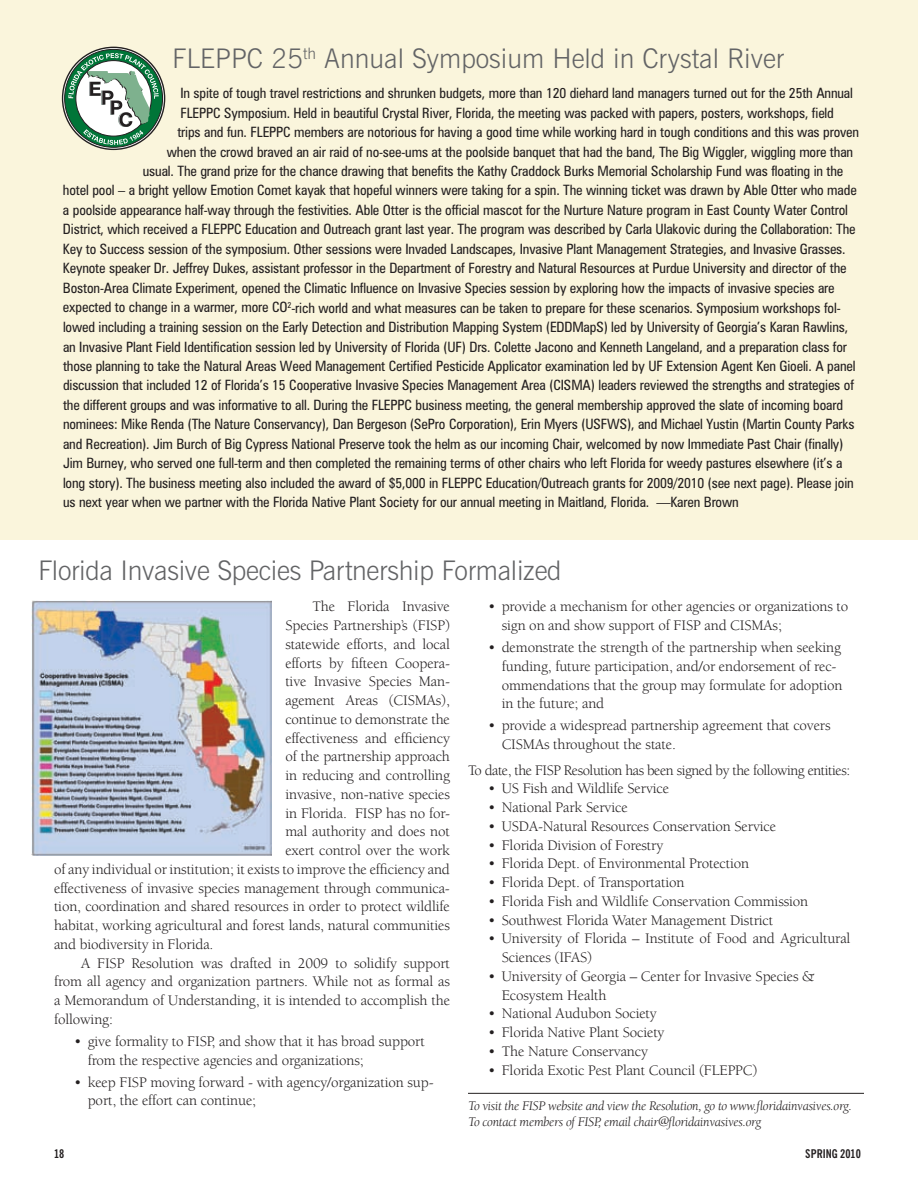
<style>
.page{position:relative;width:918px;height:1188px;background:#fff}
.page>*{position:absolute;margin:0;border:0;box-sizing:border-box;transform-origin:0 0}
.t1{font:300 27px "News Gothic BT";letter-spacing:-.01em;color:#636466}
.t2{font:15px/18.8px "Berkeley";letter-spacing:-.01em;color:#231f20}
.t3{font:15px "Berkeley";letter-spacing:-.03em;color:#231f20}
.t4{font:condensed 14.25px "Zurich BT";letter-spacing:-.01em;color:#231f20}
.t5{font:italic 13.5px/16.5px "Berkeley";letter-spacing:-.02em;color:#231f20}
.t6{font:700 condensed 12px "News Gothic BT";color:#231f20}
</style>
<div class="page">
<hr style="left:468px;top:1093px;width:396px;height:1px;background:#231f20">
<img style="left:32px;top:600px;width:240px;height:255px">
<div style="left:0;top:0;width:918px;height:540px;background:#faf5dc"></div>
<svg style="left:65px;top:49px;width:98px;height:98px"></svg>
<svg style="left:68px;top:53px;width:91px;height:92px;background:#93b5a0"></svg>
<h1 class="t1" style="left:172px;top:42px;width:613px">FLEPPC 25<sup>th</sup> Annual Symposium Held in Crystal River</h1>
<p class="t4" style="left:180px;top:84px;width:674px">In spite of tough travel restrictions and shrunken budgets, more than 120 diehard land managers turned out for the 25th Annual</p>
<p class="t4" style="left:180px;top:104px;width:655px">FLEPPC Symposium. Held in beautiful Crystal River, Florida, the meeting was packed with papers, posters, workshops, field</p>
<p class="t4" style="left:177px;top:123px;width:683px">trips and fun. FLEPPC members are notorious for having a good time while working hard in tough conditions and this was proven</p>
<p class="t4" style="left:167px;top:143px;width:688px">when the crowd braved an air raid of no-see-ums at the poolside banquet that had the band, The Big Wiggler, wiggling more than</p>
<p class="t4" style="left:143px;top:162px;width:702px">usual. The grand prize for the chance drawing that benefits the Kathy Craddock Burks Memorial Scholarship Fund was floating in the</p>
<p class="t4" style="left:63px;top:182px;width:795px">hotel pool – a bright yellow Emotion Comet kayak that hopeful winners were taking for a spin. The winning ticket was drawn by Able Otter who made</p>
<p class="t4" style="left:63px;top:201px;width:787px">a poolside appearance half-way through the festivities. Able Otter is the official mascot for the Nurture Nature program in East County Water Control</p>
<p class="t4" style="left:63px;top:221px;width:794px">District, which received a FLEPPC Education and Outreach grant last year. The program was described by Carla Ulakovic during the Collaboration: The</p>
<p class="t4" style="left:63px;top:240px;width:784px">Key to Success session of the symposium. Other sessions were Invaded Landscapes, Invasive Plant Management Strategies, and Invasive Grasses.</p>
<p class="t4" style="left:63px;top:260px;width:785px">Keynote speaker Dr. Jeffrey Dukes, assistant professor in the Department of Forestry and Natural Resources at Purdue University and director of the</p>
<p class="t4" style="left:63px;top:279px;width:773px">Boston-Area Climate Experiment, opened the Climatic Influence on Invasive Species session by exploring how the impacts of invasive species are</p>
<p class="t4" style="left:63px;top:299px;width:779px">expected to change in a warmer, more CO<sup>2</sup>-rich world and what measures can be taken to prepare for these scenarios. Symposium workshops fol-</p>
<p class="t4" style="left:63px;top:318px;width:787px">lowed including a training session on the Early Detection and Distribution Mapping System (EDDMapS) led by University of Georgia’s Karan Rawlins,</p>
<p class="t4" style="left:63px;top:338px;width:786px">an Invasive Plant Field Identification session led by University of Florida (UF) Drs. Colette Jacono and Kenneth Langeland, and a preparation class for</p>
<p class="t4" style="left:63px;top:357px;width:794px">those planning to take the Natural Areas Weed Management Certified Pesticide Applicator examination led by UF Extension Agent Ken Gioeli. A panel</p>
<p class="t4" style="left:63px;top:377px;width:793px">discussion that included 12 of Florida’s 15 Cooperative Invasive Species Management Area (CISMA) leaders reviewed the strengths and strategies of</p>
<p class="t4" style="left:63px;top:396px;width:782px">the different groups and was informative to all. During the FLEPPC business meeting, the general membership approved the slate of incoming board</p>
<p class="t4" style="left:63px;top:416px;width:793px">nominees: Mike Renda (The Nature Conservancy), Dan Bergeson (SePro Corporation), Erin Myers (USFWS), and Michael Yustin (Martin County Parks</p>
<p class="t4" style="left:63px;top:435px;width:782px">and Recreation). Jim Burch of Big Cypress National Preserve took the helm as our incoming Chair, welcomed by now Immediate Past Chair (finally)</p>
<p class="t4" style="left:63px;top:455px;width:781px">Jim Burney, who served one full-term and then completed the remaining terms of other chairs who left Florida for weedy pastures elsewhere (it’s a</p>
<p class="t4" style="left:63px;top:474px;width:792px">long story). The business meeting also included the award of $5,000 in FLEPPC Education/Outreach grants for 2009/2010 (see next page). Please join</p>
<p class="t4" style="left:63px;top:494px;width:677px">us next year when we partner with the Florida Native Plant Society for our annual meeting in Maitland, Florida. —Karen Brown</p>
<h1 class="t1" style="left:38px;top:554px;width:525px">Florida Invasive Species Partnership Formalized</h1>
<p class="t2" style="left:312px;top:598px;width:139px">The Florida Invasive</p>
<p class="t2" style="left:285px;top:616px;width:166px">Species Partnership’s (FISP)</p>
<p class="t2" style="left:285px;top:635px;width:166px">statewide efforts, and local</p>
<p class="t2" style="left:285px;top:654px;width:166px">efforts by fifteen Coopera-</p>
<p class="t2" style="left:285px;top:673px;width:166px">tive Invasive Species Man-</p>
<p class="t2" style="left:285px;top:691px;width:166px">agement Areas (CISMAs),</p>
<p class="t2" style="left:285px;top:710px;width:166px">continue to demonstrate the</p>
<p class="t2" style="left:285px;top:729px;width:166px">effectiveness and efficiency</p>
<p class="t2" style="left:285px;top:748px;width:166px">of the partnership approach</p>
<p class="t2" style="left:285px;top:766px;width:166px">in reducing and controlling</p>
<p class="t2" style="left:285px;top:785px;width:166px">invasive, non-native species</p>
<p class="t2" style="left:285px;top:804px;width:166px">in Florida. FISP has no for-</p>
<p class="t2" style="left:285px;top:823px;width:166px">mal authority and does not</p>
<p class="t2" style="left:285px;top:841px;width:166px">exert control over the work</p>
<p class="t2" style="left:54px;top:860px;width:397px">of any individual or institution; it exists to improve the efficiency and</p>
<p class="t2" style="left:54px;top:879px;width:397px">effectiveness of invasive species management through communica-</p>
<p class="t2" style="left:54px;top:898px;width:397px">tion, coordination and shared resources in order to protect wildlife</p>
<p class="t2" style="left:54px;top:916px;width:397px">habitat, working agricultural and forest lands, natural communities</p>
<p class="t2" style="left:54px;top:935px;width:161px">and biodiversity in Florida.</p>
<p class="t2" style="left:81px;top:954px;width:370px">A FISP Resolution was drafted in 2009 to solidify support</p>
<p class="t2" style="left:54px;top:973px;width:397px">from all agency and organization partners. While not as formal as</p>
<p class="t2" style="left:54px;top:991px;width:398px">a Memorandum of Understanding, it is intended to accomplish the</p>
<p class="t2" style="left:54px;top:1010px;width:60px">following:</p>
<p class="t2" style="left:88px;top:1032px;width:339px;text-indent:-14px">• give formality to FISP, and show that it has broad support from the respective agencies and organizations;</p>
<p class="t2" style="left:88px;top:1073px;width:347px;text-indent:-14px">• keep FISP moving forward - with agency/organization sup&shy;port, the effort can continue;</p>
<p class="t2" style="left:502px;top:598px;width:348px;text-indent:-14px">• provide a mechanism for other agencies or organizations to sign on and show support of FISP and CISMAs;</p>
<p class="t2" style="left:502px;top:638px;width:342px;text-indent:-14px">• demonstrate the strength of the partnership when seeking funding, future participation, and/or endorsement of rec&shy;ommendations that the group may formulate for adoption in the future; and</p>
<p class="t2" style="left:502px;top:717px;width:330px;text-indent:-14px">• provide a widespread partnership agreement that covers<br>CISMAs throughout the state.</p>
<p class="t3" style="left:468px;top:762px;width:384px">To date, the FISP Resolution has been signed by the following entities:</p>
<p class="t2" style="left:488px;top:780px;width:183px">• US Fish and Wildlife Service</p>
<p class="t2" style="left:488px;top:798px;width:141px">• National Park Service</p>
<p class="t2" style="left:488px;top:817px;width:289px">• USDA-Natural Resources Conservation Service</p>
<p class="t2" style="left:488px;top:836px;width:177px">• Florida Division of Forestry</p>
<p class="t2" style="left:488px;top:855px;width:263px">• Florida Dept. of Environmental Protection</p>
<p class="t2" style="left:488px;top:873px;width:198px">• Florida Dept. of Transportation</p>
<p class="t2" style="left:488px;top:892px;width:322px">• Florida Fish and Wildlife Conservation Commission</p>
<p class="t2" style="left:488px;top:911px;width:286px">• Southwest Florida Water Management District</p>
<p class="t2" style="left:502px;top:930px;width:350px;text-indent:-14px">• University of Florida – Institute of Food and Agricultural<br>Sciences (IFAS)</p>
<p class="t2" style="left:502px;top:967px;width:314px;text-indent:-14px">• University of Georgia – Center for Invasive Species &amp;<br>Ecosystem Health</p>
<p class="t2" style="left:488px;top:1005px;width:170px">• National Audubon Society</p>
<p class="t2" style="left:488px;top:1023px;width:178px">• Florida Native Plant Society</p>
<p class="t2" style="left:488px;top:1042px;width:161px">• The Nature Conservancy</p>
<p class="t2" style="left:488px;top:1061px;width:271px">• Florida Exotic Pest Plant Council (FLEPPC)</p>
<p class="t5" style="left:468px;top:1098px;width:386px">To visit the FISP website and view the Resolution, go to www.floridainvasives.org.<br>To contact members of FISP, email chair@floridainvasives.org</p>
<p class="t6" style="left:54px;top:1146px;width:12px">18</p>
<p class="t6" style="left:805px;top:1146px;width:57px">Spring 2010</p>
</div>
